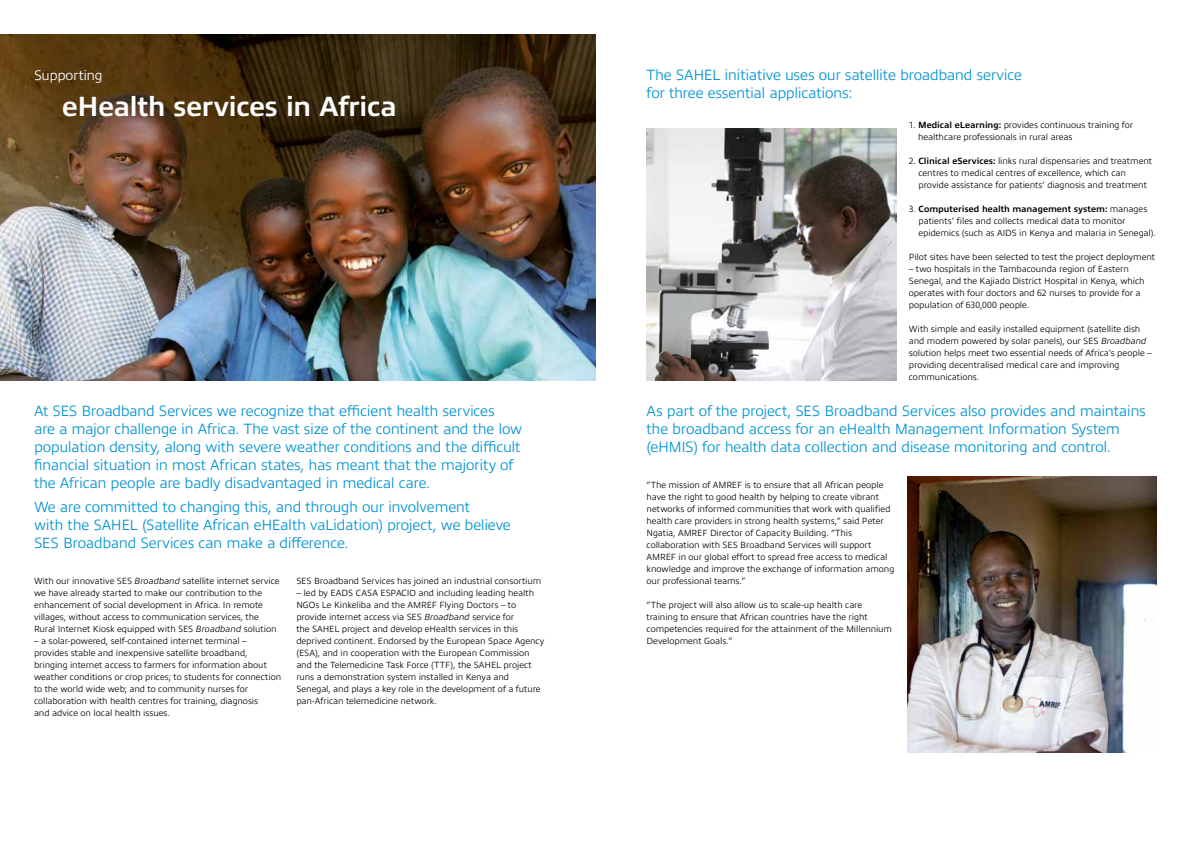
<style>
.page{position:relative;width:1191px;height:842px;background:#fff}
.page>*{position:absolute;margin:0;border:0;box-sizing:border-box;transform-origin:0 0}
.t1{font:700 28px "SES Allumi";letter-spacing:-.02em;color:#fff}
.t2{font:300 15px/18px "SES Allumi";letter-spacing:-.02em;color:#0093d2}
.t3{font:300 14px "SES Allumi";letter-spacing:-.02em;color:#fff}
.t4{font:300 9px/12px "SES Allumi";letter-spacing:-.005em;color:#000}
.s1{font-style:italic}
.s2{font-weight:700}
</style>
<div class="page">
<img style="left:0;top:34px;width:595px;height:346px">
<img style="left:646px;top:128px;width:250px;height:252px">
<img style="left:907px;top:476px;width:250px;height:276px">
<h3 class="t3" style="left:34px;top:65px;width:70px">Supporting</h3>
<h1 class="t1" style="left:62px;top:86px;width:336px">eHealth services in Africa</h1>
<p class="t2" style="left:34px;top:401px;width:490px">At SES Broadband Services we recognize that efficient health services<br>are a major challenge in Africa. The vast size of the continent and the low population density, along with severe weather conditions and the difficult financial situation in most African states, has meant that the majority of the African people are badly disadvantaged in medical care.</p>
<h2 class="t2" style="left:34px;top:497px;width:478px">We are committed to changing this, and through our involvement<br>with the SAHEL (Satellite African eHEalth vaLidation) project, we believe<br>SES Broadband Services can make a difference.</h2>
<p class="t4" style="left:34px;top:574px;width:247px">With our innovative SES <span class="s1">Broadband</span> satellite internet service we have already started to make our contribution to the enhancement of social development in Africa. In remote villages, without access to communication services, the Rural Internet Kiosk equipped with SES <span class="s1">Broadband</span> solution</p>
<p class="t4" style="left:34px;top:634px;width:249px">– a solar-powered, self-contained internet terminal – provides stable and inexpensive satellite broadband, bringing internet access to farmers for information about weather conditions or crop prices; to students for connection to the world wide web; and to community nurses for collaboration with health centres for training, diagnosis<br>and advice on local health issues.</p>
<p class="t4" style="left:296px;top:574px;width:246px">SES Broadband Services has joined an industrial consortium</p>
<p class="t4" style="left:296px;top:586px;width:250px">– led by EADS CASA ESPACIO and including leading health NGOs Le Kinkeliba and the AMREF Flying Doctors – to provide internet access via SES <span class="s1">Broadband</span> service for<br>the SAHEL project and develop eHealth services in this deprived continent. Endorsed by the European Space Agency (ESA), and in cooperation with the European Commission and the Telemedicine Task Force (TTF), the SAHEL project runs a demonstration system installed in Kenya and Senegal, and plays a key role in the development of a future pan-African telemedicine network.</p>
<h2 class="t2" style="left:646px;top:65px;width:377px">The SAHEL initiative uses our satellite broadband service for three essential applications:</h2>
<p class="t4" style="left:918px;top:118px;width:217px;text-indent:-9px">1. <span class="s2">Medical eLearning:</span> provides continuous training for healthcare professionals in rural areas</p>
<p class="t4" style="left:918px;top:154px;width:235px;text-indent:-10px">2. <span class="s2">Clinical eServices:</span> links rural dispensaries and treatment centres to medical centres of excellence, which can provide assistance for patients’ diagnosis and treatment</p>
<p class="t4" style="left:918px;top:202px;width:239px;text-indent:-10px">3. <span class="s2">Computerised health management system:</span> manages patients’ files and collects medical data to monitor epidemics (such as AIDS in Kenya and malaria in Senegal).</p>
<p class="t4" style="left:908px;top:250px;width:248px">Pilot sites have been selected to test the project deployment</p>
<p class="t4" style="left:908px;top:262px;width:237px">– two hospitals in the Tambacounda region of Eastern Senegal, and the Kajiado District Hospital in Kenya, which operates with four doctors and 62 nurses to provide for a population of 630,000 people.</p>
<p class="t4" style="left:908px;top:322px;width:245px">With simple and easily installed equipment (satellite dish and modem powered by solar panels), our SES <span class="s1">Broadband </span>solution helps meet two essential needs of Africa’s people – providing decentralised medical care and improving communications.</p>
<h2 class="t2" style="left:646px;top:401px;width:501px">As part of the project, SES Broadband Services also provides and maintains the broadband access for an eHealth Management Information System (eHMIS) for health data collection and disease monitoring and control.</h2>
<p class="t4" style="left:646px;top:478px;width:249px">“The mission of AMREF is to ensure that all African people have the right to good health by helping to create vibrant networks of informed communities that work with qualified health care providers in strong health systems,” said Peter Ngatia, AMREF Director of Capacity Building. “This collaboration with SES Broadband Services will support AMREF in our global effort to spread free access to medical knowledge and improve the exchange of information among our professional teams.”</p>
<p class="t4" style="left:646px;top:598px;width:247px">“The project will also allow us to scale-up health care training to ensure that African countries have the right competencies required for the attainment of the Millennium Development Goals.”</p>
</div>
